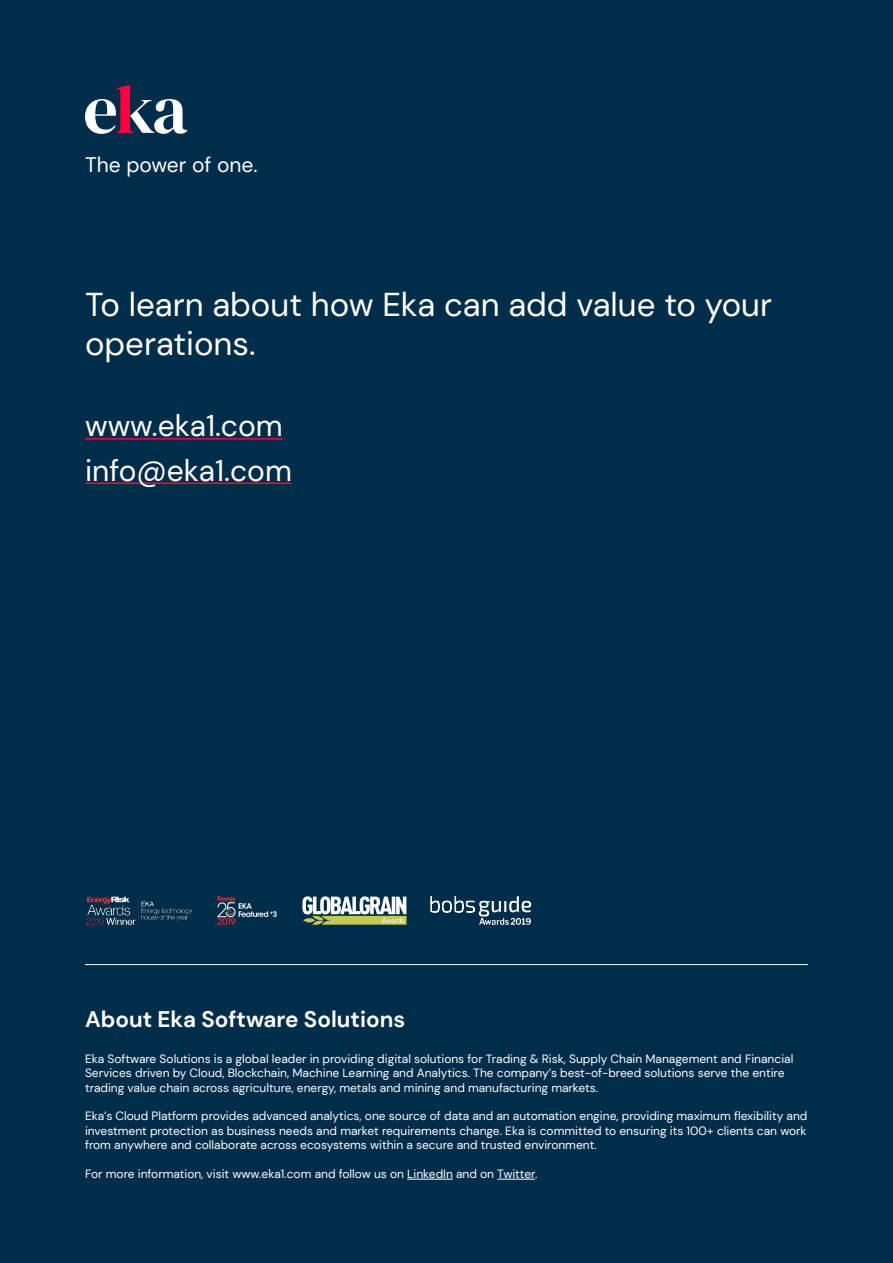
<style>
.page{position:relative;width:893px;height:1263px;background:#002d49}
.page>*{position:absolute;margin:0;border:0;box-sizing:border-box;transform-origin:0 0}
.t1{font:33px/39.6px "DM Sans";color:#fff}
.t2{font:30px "DM Sans";color:#fff}
.t3{font:700 22.5px "DM Sans";color:#fff}
.t4{font:21px "DM Sans";color:#fff}
.Eka_Bullet{font:12px/14.4px "DM Sans";color:#fff}
</style>
<div class="page">
<svg style="left:85px;top:85px;width:103px;height:49px"></svg>
<hr style="left:407px;top:1179px;width:46px;height:1px;background:#fff">
<hr style="left:497px;top:1179px;width:38px;height:1px;background:#fff">
<hr style="left:85px;top:438px;width:198px;height:2px;background:#ff0042">
<hr style="left:85px;top:482px;width:206px;height:2px;background:#ff0042">
<hr style="left:85px;top:964px;width:723px;height:1px;background:#fff">
<img style="left:86px;top:896px;width:106px;height:29px">
<svg style="left:302px;top:896px;width:105px;height:29px"></svg>
<svg style="left:217px;top:896px;width:60px;height:29px"></svg>
<img style="left:479px;top:918px;width:52px;height:7px">
<svg style="left:431px;top:896px;width:100px;height:22px"></svg>
<p class="t4" style="left:85px;top:151px;width:174px">The power of one.</p>
<p class="t1" style="left:85px;top:284px;width:689px">To learn about how Eka can add value to your operations.</p>
<p class="t2" style="left:85px;top:407px;width:199px">www.eka1.com</p>
<p class="t2" style="left:85px;top:452px;width:208px">info@eka1.com</p>
<p class="t3" style="left:85px;top:1005px;width:322px">About Eka Software Solutions</p>
<p class="Eka_Bullet" style="left:85px;top:1051px;width:710px">Eka Software Solutions is a global leader in providing digital solutions for Trading &amp; Risk, Supply Chain Management and Financial<br>Services driven by Cloud, Blockchain, Machine Learning and Analytics. The company’s best-of-breed solutions serve the entire trading value chain across agriculture, energy, metals and mining and manufacturing markets.</p>
<p class="Eka_Bullet" style="left:85px;top:1109px;width:724px;text-align:justify">Eka’s Cloud Platform provides advanced analytics, one source of data and an automation engine, providing maximum flexibility and investment protection as business needs and market requirements change. Eka is committed to ensuring its 100+ clients can work from anywhere and collaborate across ecosystems within a secure and trusted environment.</p>
<p class="Eka_Bullet" style="left:85px;top:1166px;width:454px">For more information, visit www.eka1.com and follow us on LinkedIn and on Twitter.</p>
</div>
